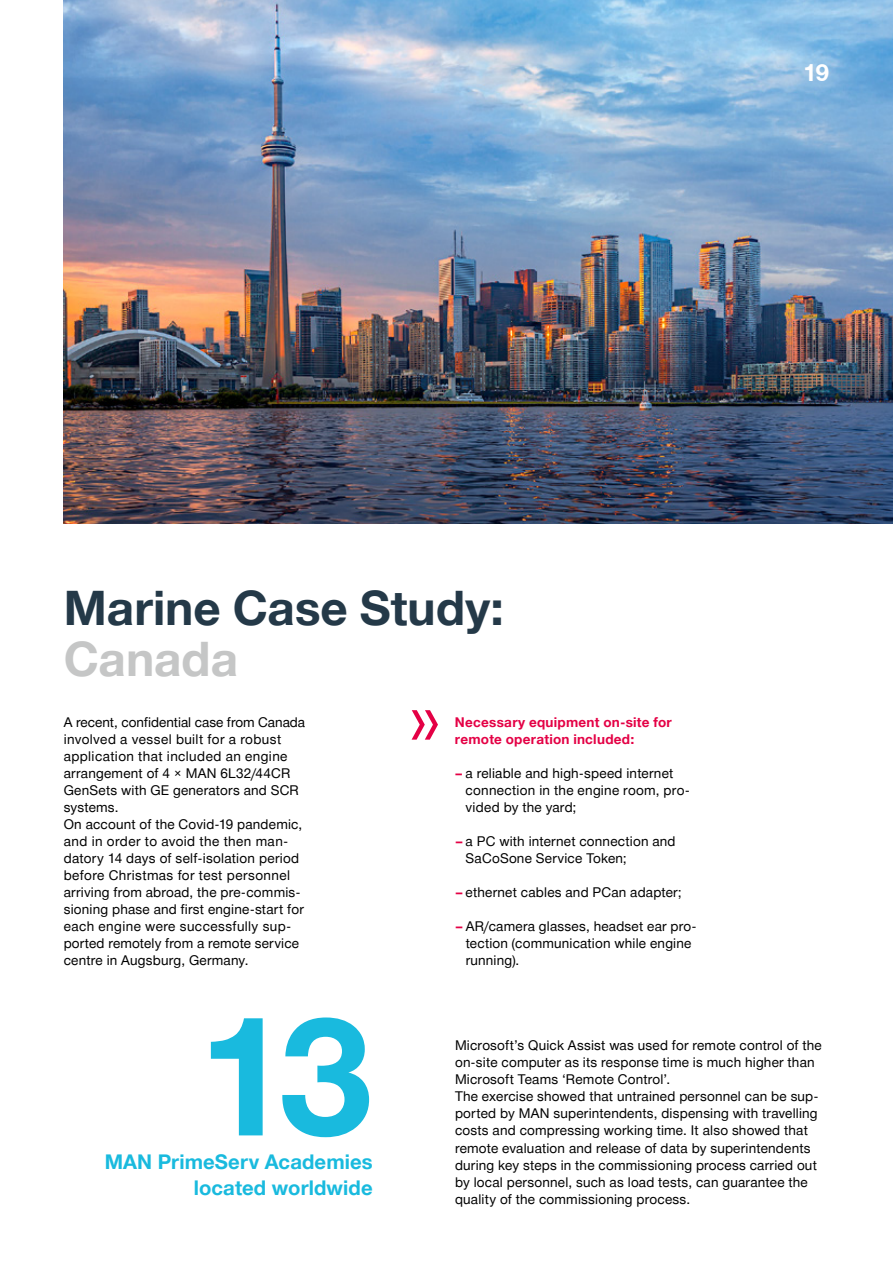
<style>
.page{position:relative;width:893px;height:1263px;background:#fff}
.page>*{position:absolute;margin:0;border:0;box-sizing:border-box;transform-origin:0 0}
.t1{font:700 166.65px "Man Global";color:#19bade}
.t2{font:700 47.55px "Man Global";color:#243948}
.t3{font:700 47.55px "Man Global";color:#c5c6c6}
.t4{font:700 24px "Man Global";color:#fff}
.t5{font:700 20.25px "Man Global";letter-spacing:.005em;color:#19bade}
.t6{font:13.5px/17px "Man Global";letter-spacing:.015em;color:#000}
.t7{font:700 13.5px/17px "Man Global";letter-spacing:.02em;color:#e40045}
.s1{font-weight:700;color:#e40045}
</style>
<div class="page">
<img style="left:64px;top:0;width:829px;height:523px">
<svg style="left:412px;top:710px;width:26px;height:30px"></svg>
<h3 class="t4" style="left:803px;top:59px;width:27px">19</h3>
<h2 class="t2" style="left:64px;top:581px;width:441px">Marine Case Study:</h2>
<h2 class="t3" style="left:64px;top:632px;width:176px">Canada</h2>
<p class="t6" style="left:64px;top:714px;width:243px">A recent, confidential case from Canada involved a vessel built for a robust application that included an engine arrangement of 4 × MAN 6L32/44CR GenSets with GE generators and SCR systems.<br>On account of the Covid-19 pandemic, and in order to avoid the then man&shy;datory 14 days of self-isolation period before Christmas for test personnel arriving from abroad, the pre-commis&shy;sioning phase and first engine-start for each engine were successfully sup&shy;ported remotely from a remote service centre in Augsburg, Germany.</p>
<p class="t7" style="left:455px;top:714px;width:218px">Necessary equipment on-site for remote operation included:</p>
<p class="t6" style="left:466px;top:765px;width:226px;text-indent:-11px"><span class="s1">–</span> a reliable and high-speed internet connection in the engine room, pro&shy;vided by the yard;</p>
<p class="t6" style="left:466px;top:833px;width:211px;text-indent:-11px"><span class="s1">–</span> a PC with internet connection and<br>SaCoSone Service Token;</p>
<p class="t6" style="left:455px;top:884px;width:228px"><span class="s1">–</span> ethernet cables and PCan adapter;</p>
<p class="t6" style="left:466px;top:918px;width:233px;text-indent:-11px"><span class="s1">–</span> AR/camera glasses, headset ear pro&shy;tection (communication while engine running).</p>
<h1 class="t1" style="left:196px;top:980px;width:178px">13</h1>
<h3 class="t5" style="left:105px;top:1150px;width:270px">MAN PrimeServ Academies</h3>
<h3 class="t5" style="left:194px;top:1176px;width:180px">located worldwide</h3>
<p class="t6" style="left:455px;top:1037px;width:368px">Microsoft’s Quick Assist was used for remote control of the on-site computer as its response time is much higher than Microsoft Teams ‘Remote Control’.<br>The exercise showed that untrained personnel can be sup&shy;ported by MAN superintendents, dispensing with travelling costs and compressing working time. It also showed that remote evaluation and release of data by superintendents during key steps in the commissioning process carried out by local personnel, such as load tests, can guarantee the quality of the commissioning process.</p>
</div>
